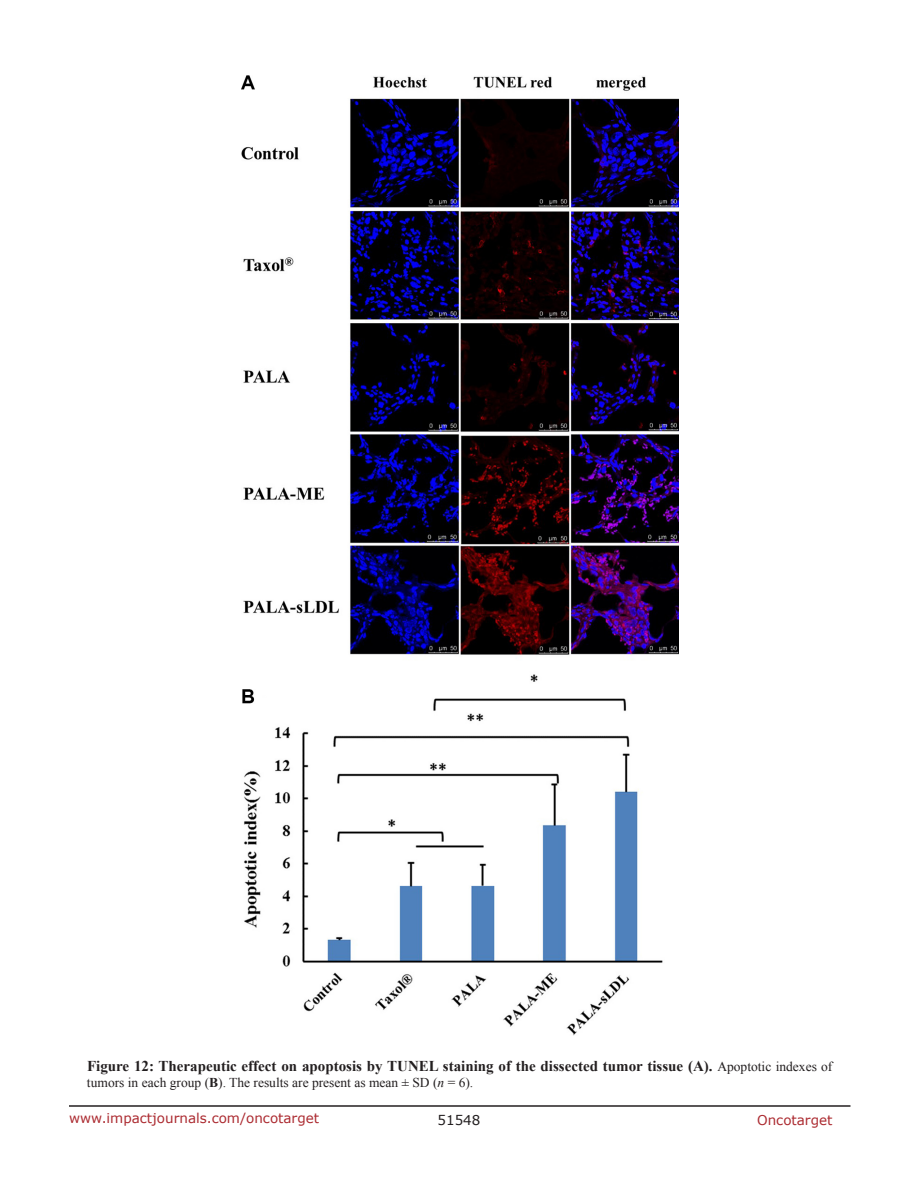
<style>
.page{position:relative;width:918px;height:1188px;background:#fff}
.page>*{position:absolute;margin:0;border:0;box-sizing:border-box;transform-origin:0 0}
.t1{font:700 15px "Times New Roman";color:#231f20}
.t2{font:13.5px "Times New Roman";color:#231f20}
.t3{font:13.5px "Verdana";color:#ac2b31}
.t4{font:13.5px "Verdana";color:#231f20}
.s1{font-weight:400;font-size:13.5px}
.s2{font-weight:700}
.s3{font-style:italic}
</style>
<div class="page">
<hr style="left:69px;top:1105px;width:781px;height:2px;background:#231f20">
<img style="left:241px;top:76px;width:437px;height:960px">
<p class="t1" style="left:87px;top:1056px;width:747px">Figure 12: Therapeutic effect on apoptosis by TUNEL staining of the dissected tumor tissue (A). <span class="s1">Apoptotic indexes of</span></p>
<p class="t2" style="left:87px;top:1074px;width:388px">tumors in each group (<span class="s2">B</span>). The results are present as mean ± SD (<span class="s3">n</span> = 6).</p>
<p class="t3" style="left:69px;top:1109px;width:252px">www.impactjournals.com/oncotarget</p>
<p class="t4" style="left:438px;top:1111px;width:44px">51548</p>
<p class="t3" style="left:757px;top:1111px;width:77px">Oncotarget</p>
</div>
